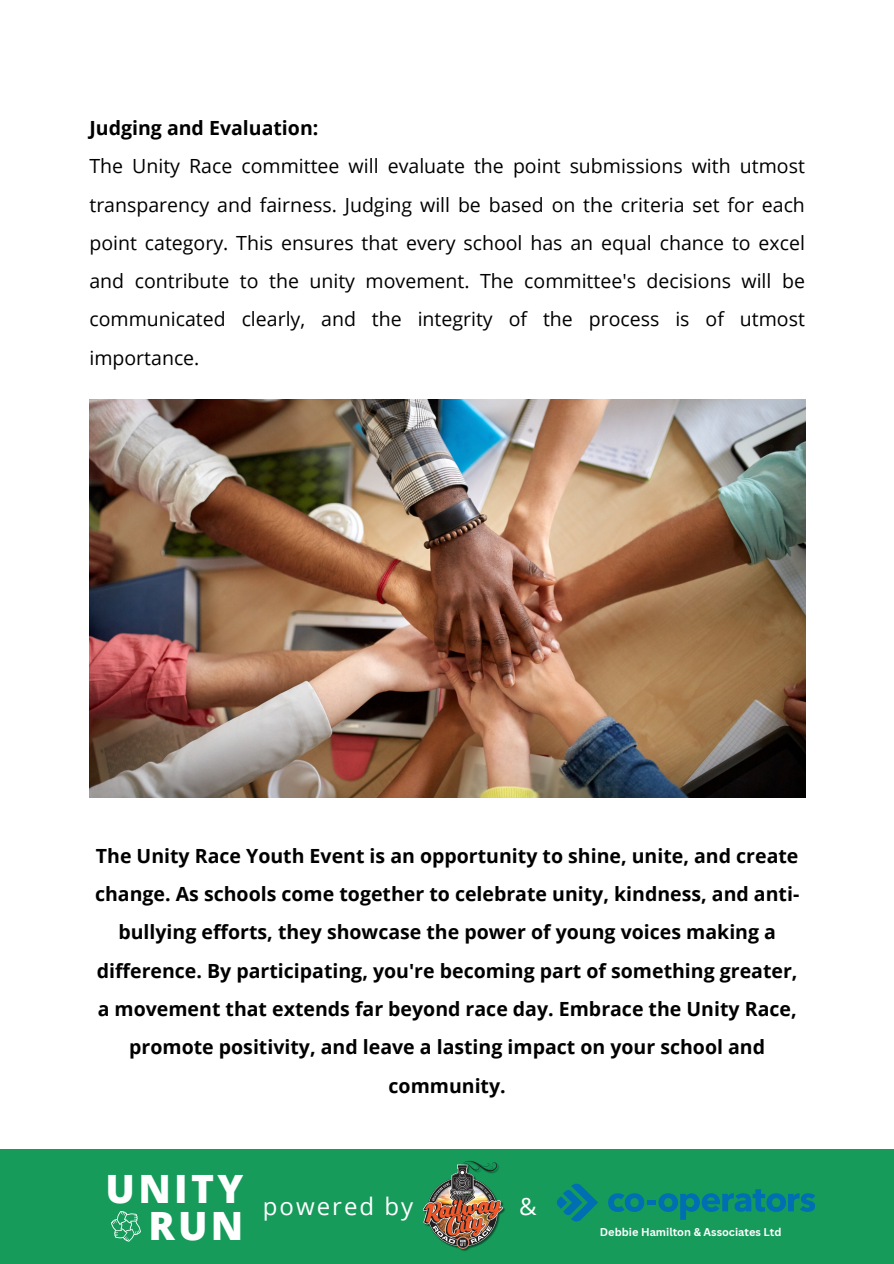
<style>
.page{position:relative;width:894px;height:1264px;background:#fff}
.page>*{position:absolute;margin:0;border:0;box-sizing:border-box;transform-origin:0 0}
.t1{font:800 39px "Open Sans";letter-spacing:.085em;color:#fff}
.t2{font:24px "Open Sans";letter-spacing:.085em;color:#fff}
.t3{font:700 19.5px/38.2px "Open Sans";color:#000;text-align:center}
.t4{font:19.5px/38.2px "Open Sans";color:#000;text-align:justify}
.t5{font:700 10.95px "Canva Sans";color:#fff}
</style>
<div class="page">
<div style="left:0;top:1149px;width:893px;height:114px;background:#169b5b"></div>
<svg style="left:111px;top:1211px;width:30px;height:30px"></svg>
<img style="left:422px;top:1160px;width:83px;height:91px">
<svg style="left:557px;top:1183px;width:41px;height:38px"></svg>
<svg style="left:608px;top:1189px;width:207px;height:30px"></svg>
<img style="left:89px;top:400px;width:715px;height:397px">
<p class="t3" style="left:89px;top:108px;width:230px">Judging and Evaluation:</p>
<p class="t4" style="left:89px;top:147px;width:716px">The Unity Race committee will evaluate the point submissions with utmost transparency and fairness. Judging will be based on the criteria set for each point category. This ensures that every school has an equal chance to excel and contribute to the unity movement. The committee's decisions will be communicated clearly, and the integrity of the process is of utmost importance.</p>
<p class="t3" style="left:95px;top:836px;width:705px">The Unity Race Youth Event is an opportunity to shine, unite, and create change. As schools come together to celebrate unity, kindness, and anti&shy;bullying efforts, they showcase the power of young voices making a difference. By participating, you're becoming part of something greater, a movement that extends far beyond race day. Embrace the Unity Race, promote positivity, and leave a lasting impact on your school and community.</p>
<p class="t1" style="left:106px;top:1161px;width:139px">UNITY</p>
<p class="t1" style="left:148px;top:1198px;width:96px">RUN</p>
<p class="t2" style="left:263px;top:1189px;width:152px">powered by</p>
<p class="t2" style="left:519px;top:1189px;width:19px">&amp;</p>
<p class="t5" style="left:599px;top:1224px;width:183px">Debbie Hamilton &amp; Associates Ltd</p>
</div>
